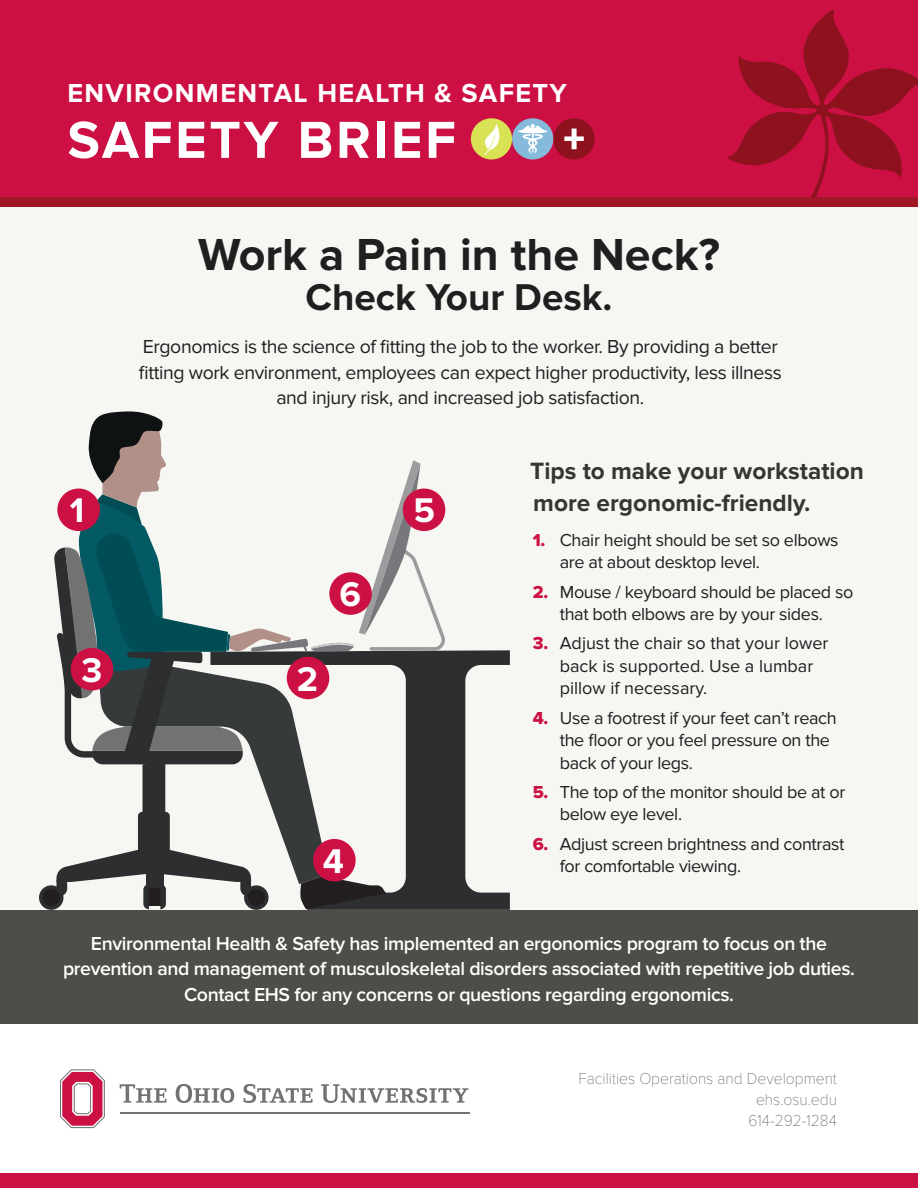
<style>
.page{position:relative;width:918px;height:1188px;background:#fff}
.page>*{position:absolute;margin:0;border:0;box-sizing:border-box;transform-origin:0 0}
.t1{font:700 54px "Proxima Nova";letter-spacing:.05em;color:#fff}
.t2{font:700 46.5px "Proxima Nova";color:#1e2020}
.t3{font:700 38.7px "Proxima Nova";color:#1e2020}
.t4{font:700 35.55px "Proxima Nova";color:#fff}
.t5{font:700 27px "Proxima Nova";letter-spacing:.05em;color:#fff}
.t6{font:700 24.45px/31.3px "Proxima Nova";color:#373531}
.t7{font:600 19.5px/25.5px "Proxima Nova";letter-spacing:-.02em;color:#fff;text-align:center}
.t8{font:19.5px/25.5px "Proxima Nova";letter-spacing:-.02em;color:#1e2020;text-align:center}
.t9{font:18px/22.5px "Proxima Nova";letter-spacing:-.02em;color:#1e2020}
.t10{font:18px/22.5px "Proxima Nova";color:#1e2020}
.Contacts{font:100 16.5px "Proxima Nova T";color:#5f6161;scale:.95 1}
.s1{font-family:"Proxima Nova Extrabld";color:#cd1044}
</style>
<div class="page">
<div style="left:0;top:197px;width:918px;height:827px;background:#f6f6f2"></div>
<div style="left:0;top:0;width:918px;height:197px;background:#cd1044"></div>
<svg style="left:727px;top:9px;width:191px;height:188px"></svg>
<div style="left:0;top:197px;width:918px;height:10px;background:#a01726"></div>
<div style="left:0;top:910px;width:918px;height:114px;background:#4e4d47"></div>
<hr style="left:120px;top:1113px;width:350px;height:1px;background:#717271">
<svg style="left:60px;top:1069px;width:45px;height:59px"></svg>
<svg style="left:120px;top:1084px;width:46px;height:19px"></svg>
<svg style="left:176px;top:1084px;width:58px;height:19px"></svg>
<svg style="left:244px;top:1084px;width:69px;height:19px"></svg>
<svg style="left:321px;top:1084px;width:148px;height:19px"></svg>
<div style="left:0;top:1173px;width:918px;height:15px;background:#cd1044"></div>
<div style="left:512px;top:118px;width:41px;height:42px;background:#85badb;border-radius:50%"></div>
<div style="left:471px;top:118px;width:41px;height:42px;background:#d9e154;border-radius:50%"></div>
<div style="left:553px;top:118px;width:42px;height:42px;background:#8d121d;border-radius:50%"></div>
<svg style="left:518px;top:124px;width:30px;height:30px"></svg>
<svg style="left:484px;top:123px;width:23px;height:32px"></svg>
<svg style="left:564px;top:129px;width:20px;height:20px"></svg>
<div style="left:39px;top:885px;width:24px;height:25px;background:#2c2e2f;border-radius:50%"></div>
<div style="left:43px;top:889px;width:17px;height:17px;background:#231f20;border-radius:50%"></div>
<svg style="left:252px;top:650px;width:258px;height:260px"></svg>
<svg style="left:54px;top:411px;width:395px;height:498px"></svg>
<div style="left:57px;top:489px;width:43px;height:42px;background:#cd1044;border-radius:50%"></div>
<div style="left:71px;top:648px;width:42px;height:42px;background:#cd1044;border-radius:50%"></div>
<div style="left:313px;top:839px;width:43px;height:42px;background:#cd1044;border-radius:50%"></div>
<div style="left:287px;top:657px;width:42px;height:42px;background:#cd1044;border-radius:50%"></div>
<div style="left:403px;top:489px;width:42px;height:42px;background:#cd1044;border-radius:50%"></div>
<div style="left:329px;top:572px;width:43px;height:43px;background:#cd1044;border-radius:50%"></div>
<p class="t5" style="left:68px;top:78px;width:501px">ENVIRONMENTAL HEALTH &amp; SAFETY</p>
<p class="t1" style="left:68px;top:109px;width:390px">SAFETY BRIEF</p>
<p class="t4" style="left:70px;top:489px;width:16px">1</p>
<p class="t4" style="left:81px;top:649px;width:22px">3</p>
<p class="t2" style="left:198px;top:227px;width:523px">Work a Pain in the Neck?</p>
<p class="t3" style="left:305px;top:275px;width:309px">Check Your Desk.</p>
<p class="t8" style="left:139px;top:334px;width:644px">Ergonomics is the science of fitting the job to the worker. By providing a better fitting work environment, employees can expect higher productivity, less illness and injury risk, and increased job satisfaction.</p>
<p class="t4" style="left:297px;top:658px;width:23px">2</p>
<p class="t4" style="left:340px;top:573px;width:23px">6</p>
<p class="t4" style="left:413px;top:490px;width:23px">5</p>
<p class="t4" style="left:323px;top:840px;width:23px">4</p>
<p class="t6" style="left:530px;top:456px;width:335px">Tips to make your workstation more ergonomic-friendly.</p>
<p class="t9" style="left:560px;top:529px;width:280px;text-indent:-27px"><span class="s1">1.</span> Chair height should be set so elbows are at about desktop level.</p>
<p class="t9" style="left:533px;top:581px;width:322px;text-align:center"><span class="s1">2.</span> Mouse / keyboard should be placed so that both elbows are by your sides.</p>
<p class="t10" style="left:560px;top:632px;width:270px;text-indent:-27px"><span class="s1">3.</span> Adjust the chair so that your lower back is supported. Use a lumbar pillow if necessary.</p>
<p class="t9" style="left:560px;top:707px;width:278px;text-indent:-27px"><span class="s1">4.</span> Use a footrest if your feet can’t reach the floor or you feel pressure on the back of your legs.</p>
<p class="t9" style="left:560px;top:781px;width:287px;text-indent:-27px"><span class="s1">5.</span> The top of the monitor should be at or below eye level.</p>
<p class="t9" style="left:560px;top:833px;width:286px;text-indent:-27px"><span class="s1">6.</span> Adjust screen brightness and contrast for comfortable viewing.</p>
<p class="t7" style="left:63px;top:931px;width:794px">Environmental Health &amp; Safety has implemented an ergonomics program to focus on the prevention and management of musculoskeletal disorders associated with repetitive job duties.<br>Contact EHS for any concerns or questions regarding ergonomics.</p>
<p class="Contacts" style="left:578px;top:1069px;width:274px">Facilities Operations and Development</p>
<p class="Contacts" style="left:756px;top:1090px;width:87px">ehs.osu.edu</p>
<p class="Contacts" style="left:748px;top:1111px;width:95px">614-292-1284</p>
</div>
